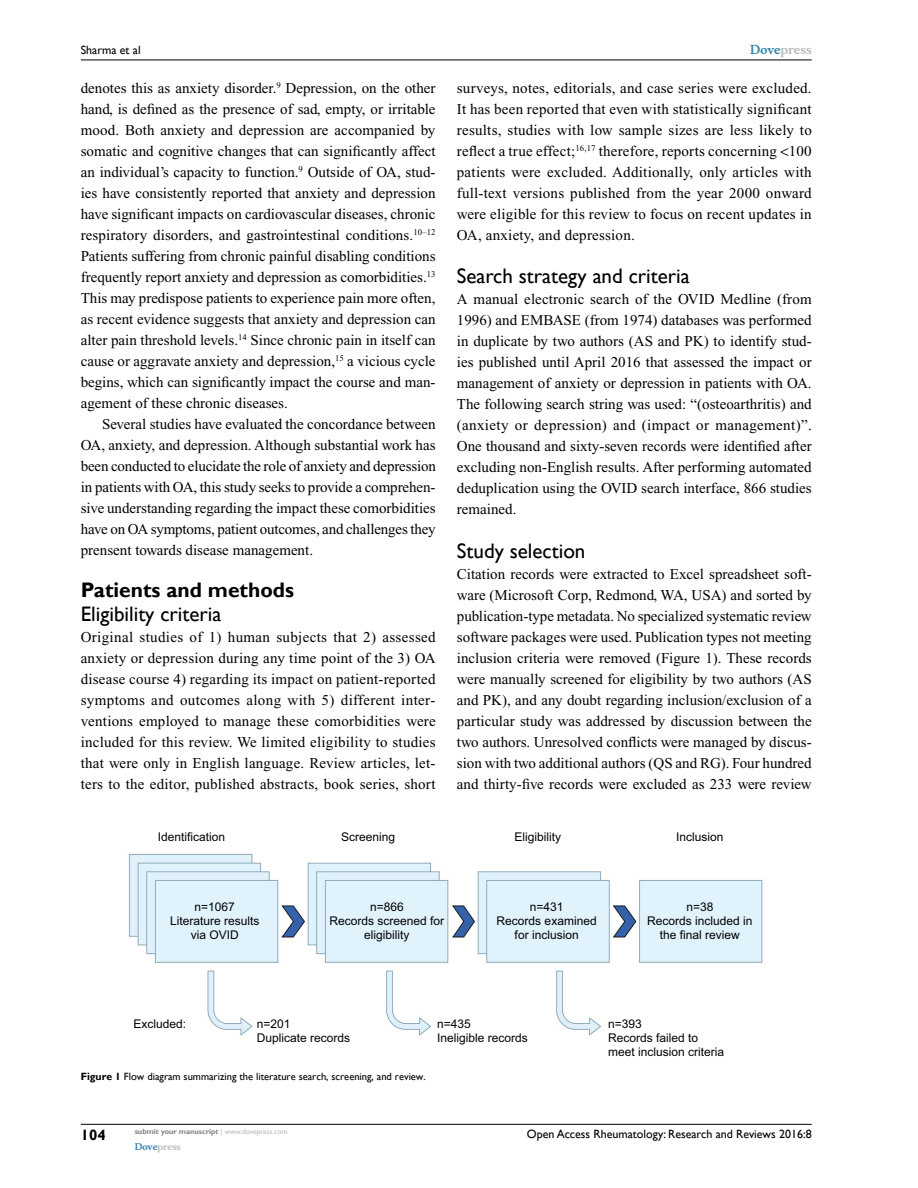
<style>
.page{position:relative;width:918px;height:1188px;background:#fff}
.page>*{position:absolute;margin:0;border:0;box-sizing:border-box;transform-origin:0 0}
.t1{font:21px "Gill Sans";color:#000}
.t2{font:700 21px "Gill Sans";color:#000}
.t3{font:15px/21px "Times New Roman";color:#000;text-align:justify}
.t4{font:700 15px "Gill Sans";color:#000}
.t5{font:12px/14.4px "Arial";color:#000;text-align:center}
.t6{font:12px "Gill Sans";color:#000}
.t7{font:700 12px "Musee";color:#b8babc}
.t8{font:10.5px "Gill Sans";color:#000}
.t9{font:700 9px "Musee";color:#b8babc}
.t10{font:700 7.5px "Gill Sans";color:#808285}
.s1{color:#3785ad}
.s2{font-weight:700}
.s3{font-weight:400;color:#b8babc}
</style>
<div class="page">
<hr style="left:81px;top:1124px;width:731px;height:1px;background:#000">
<hr style="left:81px;top:60px;width:731px;height:1px;background:#000">
<img style="left:129px;top:854px;width:634px;height:182px">
<p class="t6" style="left:81px;top:43px;width:61px">Sharma et al</p>
<p class="t3" style="left:81px;top:77px;width:356px">denotes this as anxiety disorder.<sup>9</sup> Depression, on the other hand, is defined as the presence of sad, empty, or irritable mood. Both anxiety and depression are accompanied by somatic and cognitive changes that can significantly affect an individual’s capacity to function.<sup>9</sup> Outside of OA, stud&shy;ies have consistently reported that anxiety and depression have significant impacts on cardiovascular diseases, chronic respiratory disorders, and gastrointestinal conditions.<sup>10–12<br></sup>Patients suffering from chronic painful disabling conditions frequently report anxiety and depression as comorbidities.<sup>13<br></sup>This may predispose patients to experience pain more often, as recent evidence suggests that anxiety and depression can alter pain threshold levels.<sup>14</sup> Since chronic pain in itself can cause or aggravate anxiety and depression,<sup>15</sup> a vicious cycle begins, which can significantly impact the course and man&shy;agement of these chronic diseases.</p>
<p class="t3" style="left:81px;top:413px;width:357px;text-indent:21px">Several studies have evaluated the concordance between OA, anxiety, and depression. Although substantial work has been conducted to elucidate the role of anxiety and depression in patients with OA, this study seeks to provide a comprehen&shy;sive understanding regarding the impact these comorbidities have on OA symptoms, patient outcomes, and challenges they prensent towards disease management.</p>
<h1 class="t2" style="left:81px;top:577px;width:215px">Patients and methods</h1>
<h1 class="t1" style="left:81px;top:601px;width:142px">Eligibility criteria</h1>
<p class="t3" style="left:81px;top:626px;width:357px">Original studies of 1) human subjects that 2) assessed anxiety or depression during any time point of the 3) OA disease course 4) regarding its impact on patient-reported symptoms and outcomes along with 5) different inter&shy;ventions employed to manage these comorbidities were included for this review. We limited eligibility to studies that were only in English language. Review articles, let&shy;ters to the editor, published abstracts, book series, short</p>
<p class="t7" style="left:750px;top:43px;width:63px"><span class="s1">Dove</span>press</p>
<p class="t3" style="left:457px;top:77px;width:356px">surveys, notes, editorials, and case series were excluded.<br>It has been reported that even with statistically significant results, studies with low sample sizes are less likely to reflect a true effect;<sup>16,17</sup> therefore, reports concerning 100 patients were excluded. Additionally, only articles with full-text versions published from the year 2000 onward were eligible for this review to focus on recent updates in OA, anxiety, and depression.</p>
<h1 class="t1" style="left:457px;top:264px;width:234px">Search strategy and criteria</h1>
<p class="t3" style="left:457px;top:289px;width:356px">A manual electronic search of the OVID Medline (from 1996) and EMBASE (from 1974) databases was performed in duplicate by two authors (AS and PK) to identify stud&shy;ies published until April 2016 that assessed the impact or management of anxiety or depression in patients with OA.<br>The following search string was used: “(osteoarthritis) and (anxiety or depression) and (impact or management)”.<br>One thousand and sixty-seven records were identified after excluding non-English results. After performing automated deduplication using the OVID search interface, 866 studies remained.</p>
<h1 class="t1" style="left:457px;top:538px;width:130px">Study selection</h1>
<p class="t3" style="left:457px;top:563px;width:356px">Citation records were extracted to Excel spreadsheet soft&shy;ware (Microsoft Corp, Redmond, WA, USA) and sorted by publication-type metadata. No specialized systematic review software packages were used. Publication types not meeting inclusion criteria were removed (Figure 1). These records were manually screened for eligibility by two authors (AS and PK), and any doubt regarding inclusion/exclusion of a particular study was addressed by discussion between the two authors. Unresolved conflicts were managed by discus&shy;sion with two additional authors (QS and RG). Four hundred and thirty-five records were excluded as 233 were review</p>
<p class="t5" style="left:158px;top:829px;width:69px">Identification</p>
<p class="t5" style="left:341px;top:829px;width:56px">Screening</p>
<p class="t5" style="left:514px;top:829px;width:48px">Eligibility</p>
<p class="t5" style="left:676px;top:829px;width:49px">Inclusion</p>
<p class="t5" style="left:170px;top:899px;width:91px">n=1067<br>Literature results via OVID</p>
<p class="t5" style="left:330px;top:899px;width:116px">n=866<br>Records screened for eligibility</p>
<p class="t5" style="left:497px;top:899px;width:102px">n=431<br>Records examined for inclusion</p>
<p class="t5" style="left:647px;top:899px;width:107px">n=38<br>Records included in the final review</p>
<p class="t5" style="left:133px;top:1016px;width:54px">Excluded:</p>
<p class="t5" style="left:257px;top:1016px;width:95px;text-align:left">n=201<br>Duplicate records</p>
<p class="t5" style="left:437px;top:1016px;width:92px;text-align:left">n=435<br>Ineligible records</p>
<p class="t5" style="left:608px;top:1016px;width:118px;text-align:left">n=393<br>Records failed to meet inclusion criteria</p>
<p class="t8" style="left:81px;top:1070px;width:347px"><span class="s2">Figure 1</span> Flow diagram summarizing the literature search, screening, and review.</p>
<p class="t4" style="left:81px;top:1126px;width:26px">104</p>
<p class="t10" style="left:135px;top:1127px;width:154px">submit your manuscript <span class="s3">| www.dovepress.com</span></p>
<p class="t9" style="left:135px;top:1141px;width:48px"><span class="s1">Dove</span>press</p>
<p class="t6" style="left:527px;top:1127px;width:286px">Open Access Rheumatology: Research and Reviews 2016:8</p>
</div>
